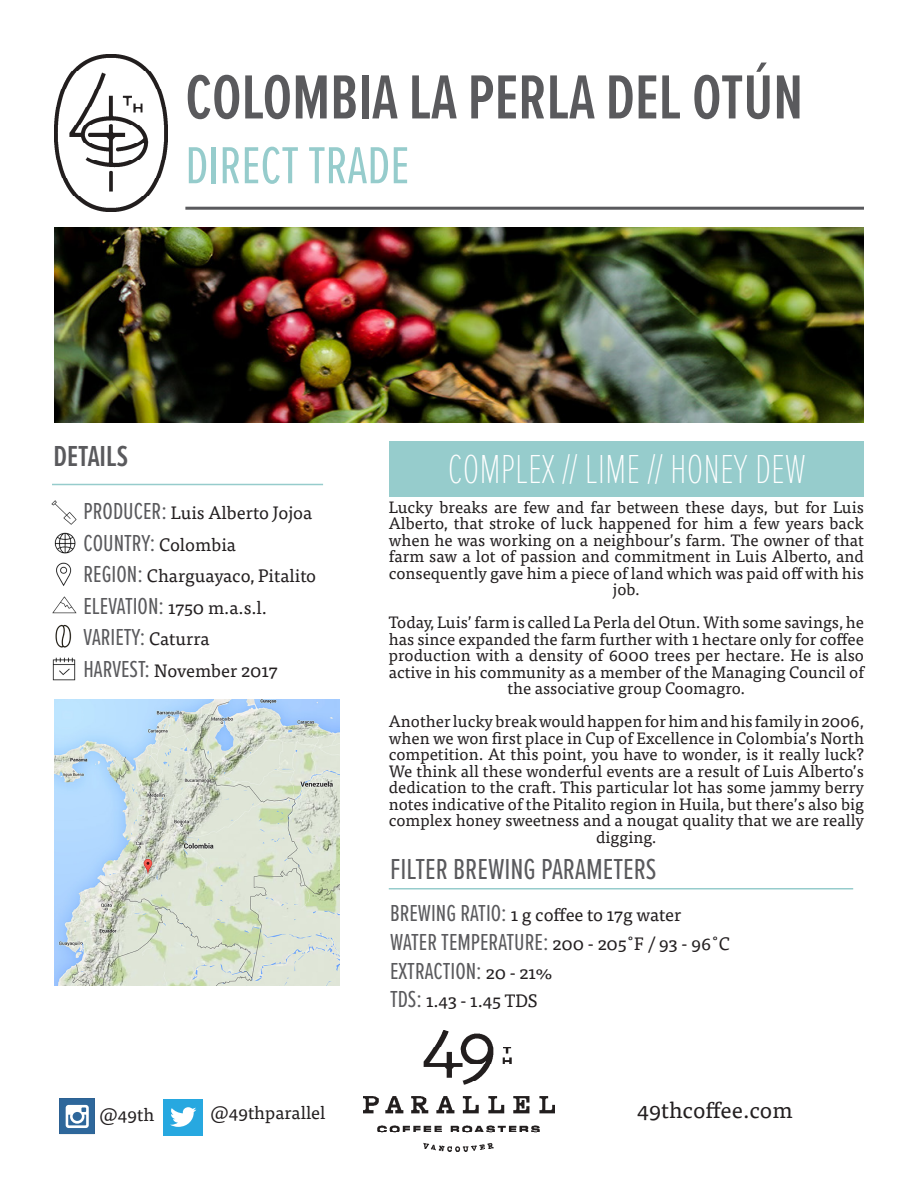
<style>
.page{position:relative;width:918px;height:1188px;background:#fff}
.page>*{position:absolute;margin:0;border:0;box-sizing:border-box;transform-origin:0 0}
.t1{font:600 64.5px "Proxima Nova Ex Cn";color:#5a5a5d}
.t2{font:54px "Proxima Nova Ex Cn";color:#96cccc}
.t3{font:100 42px "Proxima Nova Ex Cn";color:#fff}
.t4{font:30px "Proxima Nova Ex Cn";color:#5a5a5d}
.t5{font:600 30px "Proxima Nova Ex Cn";color:#5a5a5d}
.t6{font:24px "Proxima Nova Ex Cn";color:#5a5a5d}
.t7{font:22.5px "Tisa Pro";color:#231f20}
.t8{font:18px "Tisa Pro";color:#231f20}
.t9{font:16.5px/16.5px "Tisa Pro";color:#231f20;text-align:center}
.s1{font-family:"Proxima Nova Ex Cn";font-size:24px;color:#5a5a5d}
.s2{font-family:"Tisa Pro";font-size:18px;color:#231f20}
</style>
<div class="page">
<img style="left:54px;top:54px;width:113px;height:157px">
<img style="left:363px;top:1030px;width:192px;height:122px">
<img style="left:54px;top:228px;width:810px;height:195px">
<hr style="left:52px;top:484px;width:271px;height:1px;background:#96cccc">
<hr style="left:389px;top:888px;width:464px;height:2px;background:#96cccc">
<img style="left:54px;top:700px;width:285px;height:285px">
<div style="left:390px;top:441px;width:474px;height:56px;background:#96cccc"></div>
<hr style="left:185px;top:207px;width:679px;height:3px;background:#5a5a5d">
<div style="left:163px;top:1099px;width:40px;height:36px;background:#27a8e0"></div>
<svg style="left:170px;top:1107px;width:26px;height:20px"></svg>
<svg style="left:60px;top:1099px;width:35px;height:35px"></svg>
<img style="left:51px;top:500px;width:26px;height:25px">
<img style="left:54px;top:532px;width:22px;height:22px">
<img style="left:56px;top:562px;width:16px;height:24px">
<img style="left:52px;top:596px;width:25px;height:18px">
<img style="left:55px;top:624px;width:17px;height:24px">
<img style="left:52px;top:657px;width:24px;height:24px">
<p class="t1" style="left:185px;top:50px;width:619px">COLOMBIA LA PERLA DEL OTÚN</p>
<p class="t2" style="left:185px;top:126px;width:225px">DIRECT TRADE</p>
<p class="t5" style="left:54px;top:435px;width:76px">DETAILS</p>
<p class="t8" style="left:84px;top:500px;width:230px"><span class="s1">PRODUCER:</span> Luis Alberto Jojoa</p>
<p class="t6" style="left:84px;top:525px;width:154px">COUNTRY: <span class="s2">Colombia</span></p>
<p class="t8" style="left:84px;top:563px;width:234px"><span class="s1">REGION:</span> Charguayaco, Pitalito</p>
<p class="t8" style="left:84px;top:594px;width:185px"><span class="s1">ELEVATION:</span> 1750 m.a.s.l.</p>
<p class="t6" style="left:84px;top:620px;width:128px">VARIETY: <span class="s2">Caturra</span></p>
<p class="t8" style="left:84px;top:657px;width:196px"><span class="s1">HARVEST:</span> November 2017</p>
<p class="t3" style="left:448px;top:438px;width:359px">COMPLEX // LIME // HONEY DEW</p>
<p class="t9" style="left:389px;top:498px;width:477px">Lucky breaks are few and far between these days, but for Luis Alberto, that stroke of luck happened for him a few years back when he was working on a neighbour’s farm. The owner of that farm saw a lot of passion and commitment in Luis Alberto, and consequently gave him a piece of land which was paid off with his job.</p>
<p class="t9" style="left:389px;top:613px;width:477px">Today, Luis’ farm is called La Perla del Otun. With some savings, he has since expanded the farm further with 1 hectare only for coffee production with a density of 6000 trees per hectare. He is also active in his community as a member of the Managing Council of the associative group Coomagro.</p>
<p class="t9" style="left:389px;top:712px;width:477px">Another lucky break would happen for him and his family in 2006, when we won first place in Cup of Excellence in Colombia’s North competition. At this point, you have to wonder, is it really luck?<br>We think all these wonderful events are a result of Luis Alberto’s dedication to the craft. This particular lot has some jammy berry notes indicative of the Pitalito region in Huila, but there’s also big complex honey sweetness and a nougat quality that we are really digging.</p>
<p class="t4" style="left:390px;top:847px;width:268px">FILTER BREWING PARAMETERS</p>
<p class="t8" style="left:390px;top:901px;width:293px"><span class="s1">BREWING RATIO:</span> 1 g coffee to 17g water</p>
<p class="t6" style="left:390px;top:924px;width:342px">WATER TEMPERATURE: <span class="s2">200 - 205˚F / 93 - 96˚C</span></p>
<p class="t6" style="left:390px;top:953px;width:164px">EXTRACTION: <span class="s2">20 - 21%</span></p>
<p class="t8" style="left:390px;top:988px;width:149px"><span class="s1">TDS:</span> 1.43 - 1.45 TDS</p>
<p class="t8" style="left:99px;top:1102px;width:56px">@49th</p>
<p class="t8" style="left:210px;top:1099px;width:117px">@49thparallel</p>
<p class="t7" style="left:637px;top:1093px;width:157px">49thcoffee.com</p>
</div>
